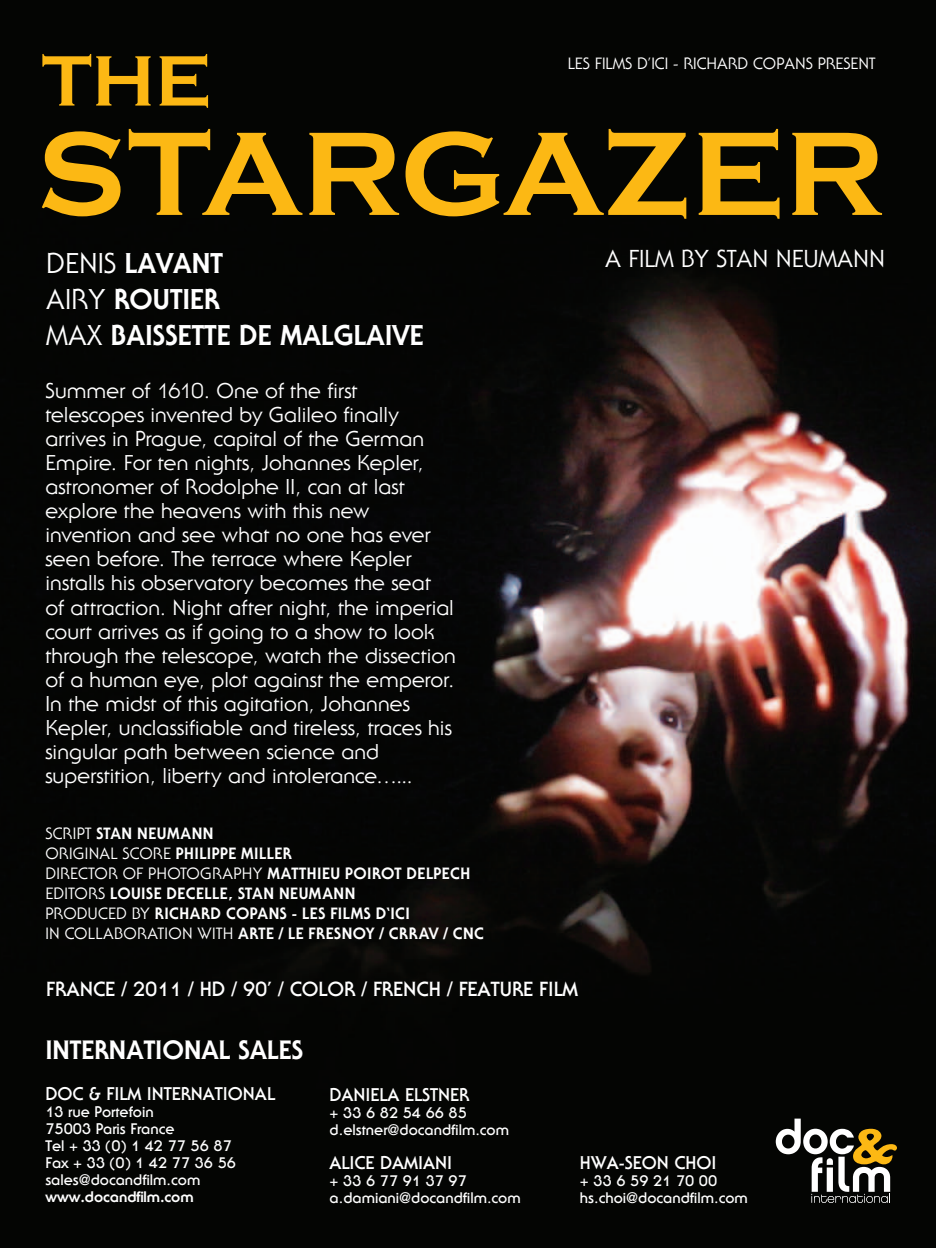
<style>
.page{position:relative;width:936px;height:1248px;background:#fff}
.page>*{position:absolute;margin:0;border:0;box-sizing:border-box;transform-origin:0 0}
.t1{font:700 123.2px "Copperplate Gothic";color:#fcb814}
.t2{font:700 73.8px "Copperplate Gothic";color:#fcb814}
.t3{font:800 28px/36px "Serif Gothic";color:#fff}
.t4{font:28px "Serif Gothic";color:#fff}
.t5{font:800 26px "Serif Gothic";color:#fff}
.t6{font:24px "Serif Gothic";color:#fff}
.t7{font:21px/24px "Serif Gothic";letter-spacing:.005em;color:#fff}
.t8{font:700 20px "Serif Gothic";color:#fff}
.t9{font:700 18px "Serif Gothic";color:#fff}
.t10{font:800 16px/20px "Serif Gothic";letter-spacing:.03em;color:#fff}
.t11{font:16px "Serif Gothic";color:#fff}
.t12{font:700 15px/17px "Serif Gothic";color:#fff}
.t13{font:800 15px "Serif Gothic";color:#fff}
.s1{font-weight:400}
</style>
<div class="page">
<img style="left:0;top:0;width:935px;height:1247px">
<svg style="left:775px;top:1118px;width:121px;height:84px"></svg>
<h2 class="t2" style="left:42px;top:40px;width:171px">THE</h2>
<h1 class="t1" style="left:37px;top:106px;width:849px">STARGAZER</h1>
<p class="t11" style="left:568px;top:54px;width:259px">les fi lms d’ici - richard copans present</p>
<h3 class="t4" style="left:46px;top:246px;width:32px">denis</h3>
<h3 class="t3" style="left:125px;top:244px;width:100px">LAVANT</h3>
<p class="t6" style="left:605px;top:244px;width:264px">a fi lm by stan neumann</p>
<h3 class="t3" style="left:46px;top:280px;width:379px"><span class="s1">Airy</span> ROUTIER<br><span class="s1">Max</span> BAISSETTE DE MALGLAIVE</h3>
<p class="t7" style="left:45px;top:379px;width:412px">Summer of 1610. One of the first telescopes invented by Galileo finally arrives in Prague, capital of the German Empire. For ten nights, Johannes Kepler, astronomer of Rodolphe II, can at last explore the heavens with this new invention and see what no one has ever seen before. The terrace where Kepler installs his observatory becomes the seat<br>of attraction. Night after night, the imperial court arrives as if going to a show to look through the telescope, watch the dissection of a human eye, plot against the emperor.<br>In the midst of this agitation, Johannes Kepler, unclassifiable and tireless, traces his singular path between science and superstition, liberty and intolerance…...</p>
<p class="t11" style="left:45px;top:824px;width:26px">script</p>
<p class="t10" style="left:96px;top:823px;width:119px">STAN NEUMANN</p>
<p class="t11" style="left:45px;top:844px;width:10px">origin</p>
<p class="t11" style="left:99px;top:844px;width:51px">al score</p>
<p class="t10" style="left:176px;top:843px;width:117px">PHILIPPE MILLER</p>
<p class="t11" style="left:45px;top:864px;width:54px">director</p>
<p class="t11" style="left:123px;top:864px;width:57px">of photogr</p>
<p class="t10" style="left:222px;top:863px;width:249px"><span class="s1">aphy</span> MATTHIEU POIROT DELPECH</p>
<p class="t11" style="left:45px;top:884px;width:28px">editors</p>
<p class="t10" style="left:110px;top:883px;width:247px">LOUISE DECELLE, STAN NEUMANN</p>
<p class="t11" style="left:45px;top:904px;width:11px">pro</p>
<p class="t10" style="left:45px;top:903px;width:366px;text-indent:32px"><span class="s1">duced by</span> RICHARD COPANS - LES FILMS D‘ICI <span class="s1">in co llaboration</span></p>
<p class="t10" style="left:197px;top:923px;width:288px"><span class="s1">with</span> ARTE / LE FRESNOY / CRRAV / CNC</p>
<p class="t8" style="left:46px;top:976px;width:533px">france / 2011 / hd / 90’ / Color / french / feature film</p>
<p class="t5" style="left:45px;top:1033px;width:258px">INTERNATIONAL SALES</p>
<p class="t9" style="left:45px;top:1083px;width:231px">Doc &amp; film international</p>
<p class="t12" style="left:45px;top:1103px;width:192px">13 rue Portefoin<br>75003 Paris France<br>Tel + 33 (0) 1 42 77 56 87<br>Fax + 33 (0) 1 42 77 36 56 sales@docandfilm.com</p>
<p class="t13" style="left:45px;top:1187px;width:150px">WWW.DOCANDFILM.COM</p>
<p class="t9" style="left:329px;top:1084px;width:141px">Daniela Elstner</p>
<p class="t12" style="left:329px;top:1104px;width:181px">+ 33 6 82 54 66 85 d.elstner@docandfilm.com</p>
<p class="t9" style="left:329px;top:1151px;width:124px">alice damiani</p>
<p class="t12" style="left:329px;top:1171px;width:193px">+ 33 6 77 91 37 97 a.damiani@docandfilm.com</p>
<p class="t9" style="left:580px;top:1151px;width:138px">Hwa-Seon Choi</p>
<p class="t12" style="left:580px;top:1171px;width:169px">+ 33 6 59 21 70 00 hs.choi@docandfilm.com</p>
</div>
